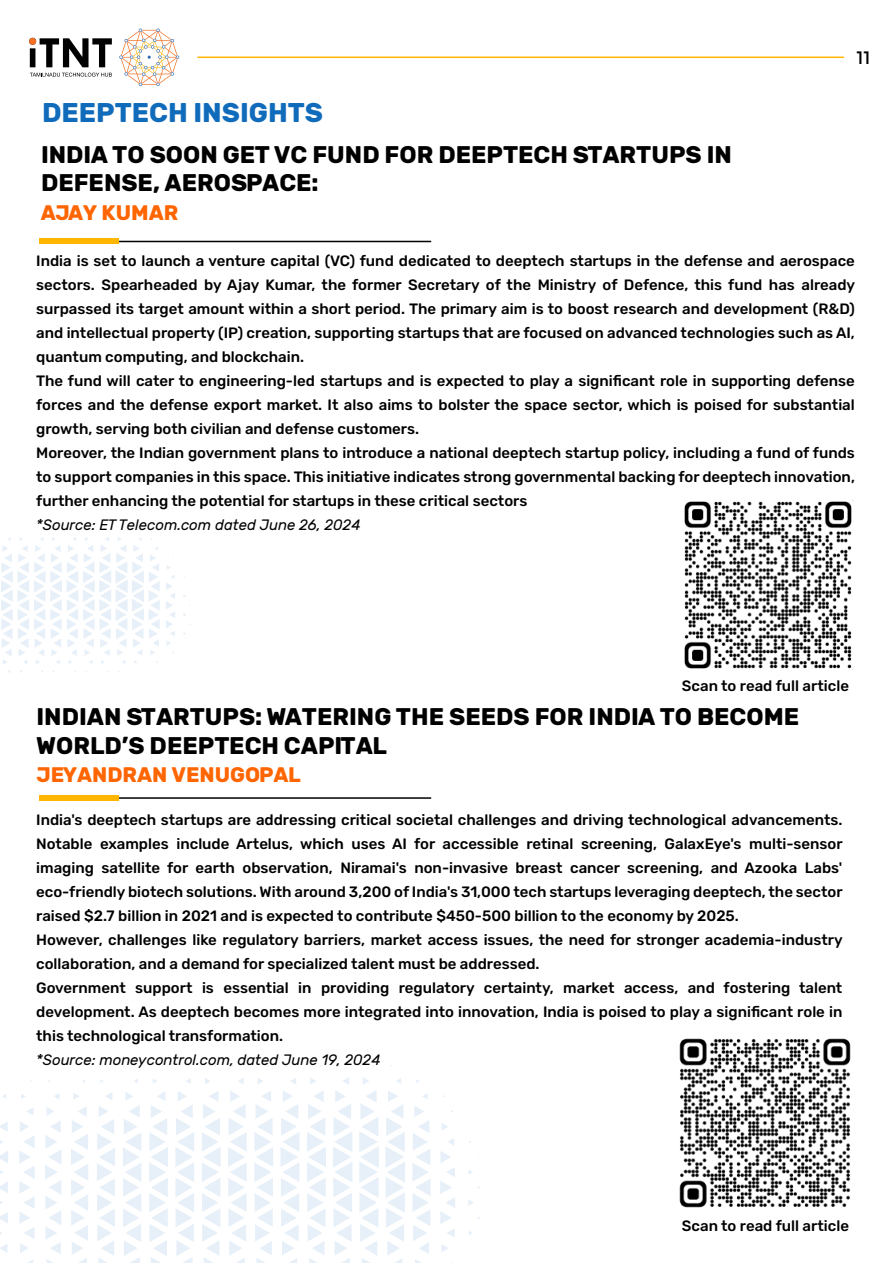
<style>
.page{position:relative;width:893px;height:1263px;background:#fff}
.page>*{position:absolute;margin:0;border:0;box-sizing:border-box;transform-origin:0 0}
.t1{font:700 27px "Rubik";color:#106cbb}
.t2{font:700 24px/28.5px "Rubik";color:#000}
.t3{font:700 21px "Rubik";color:#ff6500}
.t4{font:18px "Montserrat";color:#000}
.t5{font:500 15px/24px "Rubik";color:#000}
.t6{font:italic 15px "Rubik";color:#000}
</style>
<div class="page">
<svg style="left:134px;top:1079px;width:4px;height:4px"></svg>
<svg style="left:153px;top:1079px;width:4px;height:4px"></svg>
<svg style="left:186px;top:1078px;width:5px;height:6px"></svg>
<svg style="left:205px;top:1078px;width:5px;height:6px"></svg>
<svg style="left:238px;top:1078px;width:6px;height:6px"></svg>
<svg style="left:258px;top:1078px;width:5px;height:6px"></svg>
<svg style="left:21px;top:1094px;width:5px;height:5px"></svg>
<svg style="left:54px;top:1093px;width:5px;height:6px"></svg>
<svg style="left:73px;top:1093px;width:6px;height:7px"></svg>
<svg style="left:105px;top:1092px;width:7px;height:8px"></svg>
<svg style="left:27px;top:1108px;width:6px;height:7px"></svg>
<svg style="left:397px;top:1078px;width:4px;height:6px"></svg>
<svg style="left:423px;top:1093px;width:5px;height:6px"></svg>
<svg style="left:441px;top:1123px;width:7px;height:7px"></svg>
<svg style="left:0;top:1122px;width:8px;height:130px"></svg>
<svg style="left:19px;top:1122px;width:16px;height:131px"></svg>
<svg style="left:45px;top:1107px;width:17px;height:156px"></svg>
<svg style="left:71px;top:1106px;width:17px;height:157px"></svg>
<svg style="left:97px;top:1106px;width:18px;height:157px"></svg>
<svg style="left:123px;top:1092px;width:18px;height:171px"></svg>
<svg style="left:149px;top:1092px;width:19px;height:171px"></svg>
<svg style="left:175px;top:1091px;width:19px;height:172px"></svg>
<svg style="left:202px;top:1091px;width:19px;height:172px"></svg>
<svg style="left:228px;top:1091px;width:19px;height:172px"></svg>
<svg style="left:254px;top:1091px;width:19px;height:172px"></svg>
<svg style="left:281px;top:1078px;width:19px;height:185px"></svg>
<svg style="left:307px;top:1078px;width:19px;height:185px"></svg>
<svg style="left:333px;top:1077px;width:19px;height:186px"></svg>
<svg style="left:359px;top:1078px;width:20px;height:185px"></svg>
<svg style="left:385px;top:1091px;width:20px;height:172px"></svg>
<svg style="left:412px;top:1106px;width:19px;height:157px"></svg>
<svg style="left:441px;top:1244px;width:7px;height:8px"></svg>
<svg style="left:440px;top:1138px;width:15px;height:99px"></svg>
<svg style="left:468px;top:1200px;width:5px;height:6px"></svg>
<svg style="left:166px;top:565px;width:9px;height:88px"></svg>
<svg style="left:1px;top:537px;width:159px;height:136px"></svg>
<svg style="left:119px;top:28px;width:60px;height:58px"></svg>
<svg style="left:29px;top:38px;width:83px;height:29px"></svg>
<svg style="left:30px;top:73px;width:82px;height:4px"></svg>
<div style="left:29px;top:38px;width:7px;height:7px;background:#f37024;border-radius:50%"></div>
<hr style="left:197px;top:57px;width:647px;height:1px;background:#ffb600">
<hr style="left:115px;top:241px;width:316px;height:1px;background:#000">
<div style="left:39px;top:239px;width:80px;height:5px;background:#ffb600"></div>
<hr style="left:115px;top:797px;width:316px;height:2px;background:#000">
<div style="left:39px;top:795px;width:80px;height:6px;background:#ffb600"></div>
<img style="left:684px;top:499px;width:170px;height:172px">
<img style="left:679px;top:1038px;width:172px;height:170px">
<h1 class="t1" style="left:42px;top:96px;width:282px">DEEPTECH INSIGHTS</h1>
<h2 class="t2" style="left:41px;top:141px;width:692px">INDIA TO SOON GET VC FUND FOR DEEPTECH STARTUPS IN<br>DEFENSE, AEROSPACE:</h2>
<h3 class="t3" style="left:41px;top:200px;width:139px">AJAY KUMAR</h3>
<p class="t4" style="left:856px;top:47px;width:15px">11</p>
<p class="t5" style="left:36px;top:249px;width:820px">India is set to launch a venture capital (VC) fund dedicated to deeptech startups in the defense and aerospace sectors. Spearheaded by Ajay Kumar, the former Secretary of the Ministry of Defence, this fund has already surpassed its target amount within a short period. The primary aim is to boost research and development (R&amp;D) and intellectual property (IP) creation, supporting startups that are focused on advanced technologies such as AI, quantum computing, and blockchain.<br>The fund will cater to engineering-led startups and is expected to play a significant role in supporting defense forces and the defense export market. It also aims to bolster the space sector, which is poised for substantial growth, serving both civilian and defense customers.<br>Moreover, the Indian government plans to introduce a national deeptech startup policy, including a fund of funds to support companies in this space. This initiative indicates strong governmental backing for deeptech innovation, further enhancing the potential for startups in these critical sectors</p>
<p class="t6" style="left:36px;top:517px;width:326px">*Source: ET Telecom.com dated June 26, 2024</p>
<p class="t5" style="left:682px;top:674px;width:169px">Scan to read full article</p>
<h2 class="t2" style="left:36px;top:703px;width:764px">INDIAN STARTUPS: WATERING THE SEEDS FOR INDIA TO BECOME<br>WORLD’S DEEPTECH CAPITAL</h2>
<h3 class="t3" style="left:36px;top:763px;width:266px">JEYANDRAN VENUGOPAL</h3>
<p class="t5" style="left:36px;top:808px;width:808px">India's deeptech startups are addressing critical societal challenges and driving technological advancements.<br>Notable examples include Artelus, which uses AI for accessible retinal screening, GalaxEye's multi-sensor imaging satellite for earth observation, Niramai's non-invasive breast cancer screening, and Azooka Labs' eco-friendly biotech solutions. With around 3,200 of India's 31,000 tech startups leveraging deeptech, the sector raised $2.7 billion in 2021 and is expected to contribute $450-500 billion to the economy by 2025.<br>However, challenges like regulatory barriers, market access issues, the need for stronger academia-industry collaboration, and a demand for specialized talent must be addressed.<br>Government support is essential in providing regulatory certainty, market access, and fostering talent development. As deeptech becomes more integrated into innovation, India is poised to play a significant role in this technological transformation.</p>
<p class="t6" style="left:36px;top:1051px;width:346px">*Source: moneycontrol.com, dated June 19, 2024</p>
<p class="t5" style="left:682px;top:1214px;width:169px">Scan to read full article</p>
</div>
